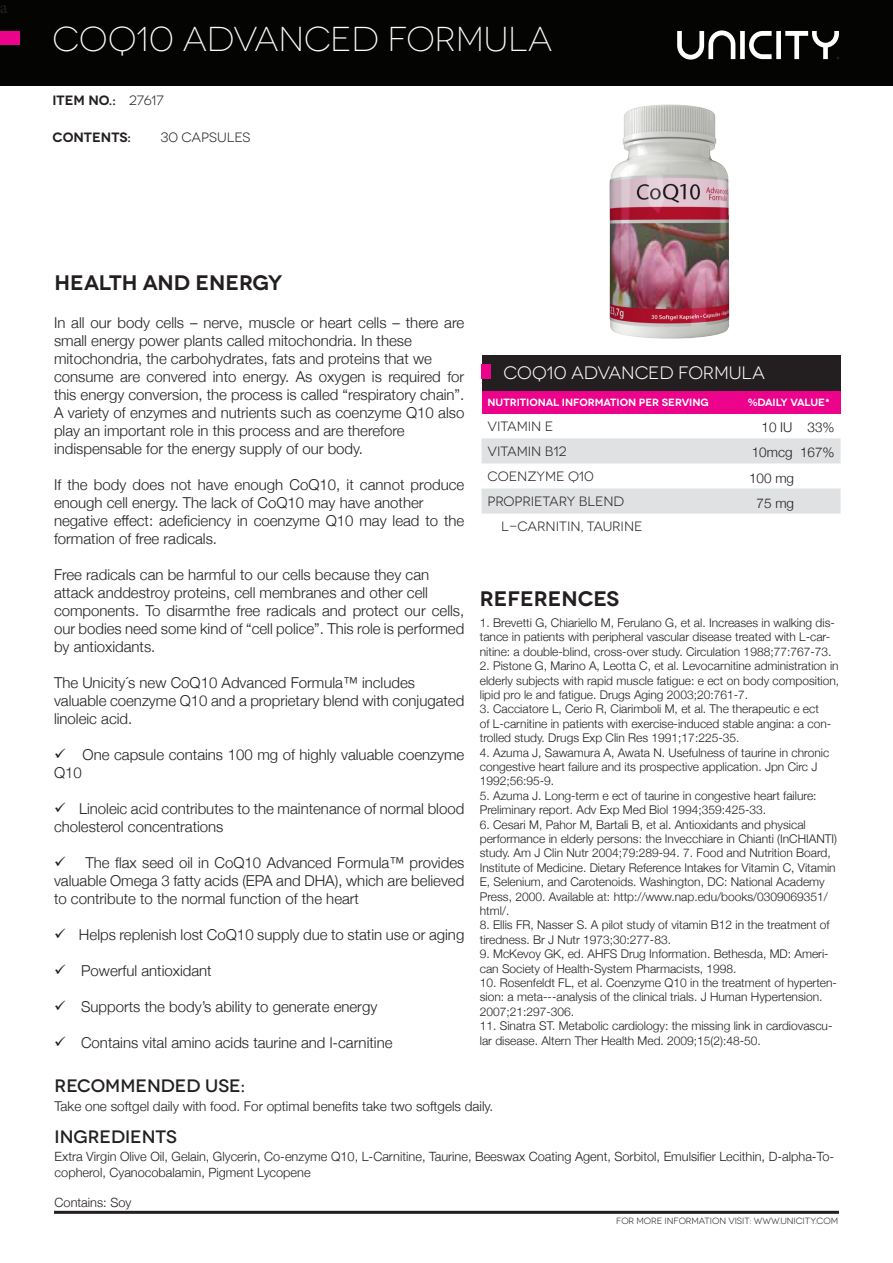
<style>
.page{position:relative;width:893px;height:1263px;background:#fff}
.page>*{position:absolute;margin:0;border:0;box-sizing:border-box;transform-origin:0 0}
.t1{font:300 34.5px "Novecentowide";letter-spacing:-.005em;color:#fff}
.t2{font:600 21px "Novecentowide";color:#231f20}
.t3{font:500 18px "Novecentowide";color:#231f20}
.t4{font:18px "Novecentowide";letter-spacing:-.01em;color:#fff}
.t5{font:18px "Minion Pro";color:#231f20}
.t6{font:300 15px/18px "Helvetica Neue";color:#231f20}
.t7{font:300 13.5px "Helvetica Neue";color:#231f20}
.t8{font:13.5px "Novecentowide";color:#231f20}
.t9{font:600 13.5px "Novecentowide";color:#231f20}
.t10{font:300 12.75px/15.3px "Helvetica Neue";color:#231f20}
.t11{font:300 12px/14.4px "Helvetica Neue";color:#231f20}
.t12{font:600 10.5px "Novecentowide";letter-spacing:-.01em;color:#fff}
.t13{font:9px "Novecentowide";letter-spacing:-.005em;color:#231f20}
.s1{font-weight:400}
</style>
<div class="page">
<div style="left:0;top:0;width:892px;height:86px;background:#040503"></div>
<div style="left:0;top:32px;width:19px;height:13px;background:#ed028c"></div>
<svg style="left:677px;top:30px;width:162px;height:30px"></svg>
<div style="left:482px;top:355px;width:358px;height:36px;background:#231f20"></div>
<div style="left:482px;top:391px;width:358px;height:22px;background:#ed028c"></div>
<svg style="left:482px;top:438px;width:358px;height:76px"></svg>
<div style="left:482px;top:364px;width:9px;height:15px;background:#ed028c"></div>
<hr style="left:54px;top:1211px;width:785px;height:3px;background:#231f20">
<img style="left:609px;top:104px;width:121px;height:235px">
<p class="t5" style="left:-1px;top:-5px;width:9px">a</p>
<p class="t1" style="left:53px;top:20px;width:502px">COQ10 ADVANCED FORMULA</p>
<p class="t9" style="left:53px;top:92px;width:113px">ITEM NO.: <span class="s1">27617</span></p>
<p class="t9" style="left:53px;top:129px;width:80px">CONTENTS:</p>
<p class="t8" style="left:161px;top:130px;width:91px">30 CAPSULES</p>
<p class="t2" style="left:55px;top:270px;width:229px">HEALTH AND ENERGY</p>
<p class="t6" style="left:54px;top:313px;width:412px">In all our body cells – nerve, muscle or heart cells – there are small energy power plants called mitochondria. In these</p>
<p class="t6" style="left:54px;top:349px;width:379px">mitochondria, the carbohydrates, fats and proteins that we</p>
<p class="t6" style="left:54px;top:367px;width:412px;text-align:justify">consume are convered into energy. As oxygen is required for this energy conversion, the process is called “respiratory chain”.<br>A variety of enzymes and nutrients such as coenzyme Q10 also play an important role in this process and are therefore</p>
<p class="t6" style="left:54px;top:439px;width:310px">indispensable for the energy supply of our body.</p>
<p class="t6" style="left:54px;top:475px;width:412px">If the body does not have enough CoQ10, it cannot produce enough cell energy. The lack of CoQ10 may have another</p>
<p class="t6" style="left:54px;top:511px;width:412px">negative effect: adeficiency in coenzyme Q10 may lead to the formation of free radicals.</p>
<p class="t6" style="left:54px;top:565px;width:377px">Free radicals can be harmful to our cells because they can</p>
<p class="t6" style="left:54px;top:583px;width:375px">attack anddestroy proteins, cell membranes and other cell</p>
<p class="t6" style="left:54px;top:601px;width:412px;text-align:justify">components. To disarmthe free radicals and protect our cells, our bodies need some kind of “cell police”. This role is performed by antioxidants.</p>
<p class="t6" style="left:54px;top:673px;width:363px">The Unicity´s new CoQ10 Advanced Formula™ includes</p>
<p class="t6" style="left:54px;top:691px;width:412px">valuable coenzyme Q10 and a proprietary blend with conjugated linoleic acid.</p>
<p class="t6" style="left:54px;top:745px;width:412px">✓ One capsule contains 100 mg of highly valuable coenzyme<br>Q10</p>
<p class="t6" style="left:54px;top:799px;width:412px">✓ Linoleic acid contributes to the maintenance of normal blood cholesterol concentrations</p>
<p class="t6" style="left:54px;top:853px;width:412px;text-align:justify">✓ The flax seed oil in CoQ10 Advanced Formula™ provides valuable Omega 3 fatty acids (EPA and DHA), which are believed to contribute to the normal function of the heart</p>
<p class="t6" style="left:54px;top:925px;width:412px">✓ Helps replenish lost CoQ10 supply due to statin use or aging</p>
<p class="t6" style="left:54px;top:961px;width:159px">✓ Powerful antioxidant</p>
<p class="t6" style="left:54px;top:997px;width:325px">✓ Supports the body’s ability to generate energy</p>
<p class="t6" style="left:54px;top:1033px;width:340px">✓ Contains vital amino acids taurine and l-carnitine</p>
<p class="t3" style="left:55px;top:1074px;width:192px">RECOMMENDED USE:</p>
<p class="t4" style="left:503px;top:362px;width:263px">COQ10 ADVANCED FORMULA</p>
<p class="t12" style="left:488px;top:396px;width:223px">NUTRITIONAL INFORMATION PER SERVING</p>
<p class="t12" style="left:748px;top:396px;width:84px">%DAILY VALUE*</p>
<p class="t8" style="left:488px;top:418px;width:67px">VITAMIN E</p>
<p class="t7" style="left:761px;top:417px;width:75px">10 IU 33%</p>
<p class="t8" style="left:488px;top:443px;width:80px">VITAMIN B12</p>
<p class="t7" style="left:752px;top:442px;width:84px">10mcg 167%</p>
<p class="t8" style="left:488px;top:468px;width:108px">COENZYME Q10</p>
<p class="t7" style="left:749px;top:467px;width:47px">100 mg</p>
<p class="t8" style="left:488px;top:493px;width:138px">PROPRIETARY BLEND</p>
<p class="t7" style="left:757px;top:492px;width:39px">75 mg</p>
<p class="t8" style="left:501px;top:519px;width:143px">L-CARNITIN, TAURINE</p>
<p class="t2" style="left:480px;top:586px;width:141px">REFERENCES</p>
<p class="t11" style="left:480px;top:615px;width:357px">1. Brevetti G, Chiariello M, Ferulano G, et al. Increases in walking dis&shy;tance in patients with peripheral vascular disease treated with L-car&shy;nitine: a double-blind, cross-over study. Circulation 1988;77:767-73.</p>
<p class="t11" style="left:480px;top:658px;width:361px;text-align:justify">2. Pistone G, Marino A, Leotta C, et al. Levocarnitine administration in elderly subjects with rapid muscle fatigue: e ect on body composition, lipid pro le and fatigue. Drugs Aging 2003;20:761-7.</p>
<p class="t11" style="left:480px;top:701px;width:353px">3. Cacciatore L, Cerio R, Ciarimboli M, et al. The therapeutic e ect of L-carnitine in patients with exercise-induced stable angina: a con&shy;trolled study. Drugs Exp Clin Res 1991;17:225-35.</p>
<p class="t11" style="left:480px;top:744px;width:351px">4. Azuma J, Sawamura A, Awata N. Usefulness of taurine in chronic congestive heart failure and its prospective application. Jpn Circ J<br>1992;56:95-9.</p>
<p class="t11" style="left:480px;top:787px;width:338px">5. Azuma J. Long-term e ect of taurine in congestive heart failure:<br>Preliminary report. Adv Exp Med Biol 1994;359:425-33.</p>
<p class="t11" style="left:480px;top:816px;width:359px">6. Cesari M, Pahor M, Bartali B, et al. Antioxidants and physical performance in elderly persons: the Invecchiare in Chianti (InCHIANTI) study. Am J Clin Nutr 2004;79:289-94. 7. Food and Nutrition Board, Institute of Medicine. Dietary Reference Intakes for Vitamin C, Vitamin E, Selenium, and Carotenoids. Washington, DC: National Academy Press, 2000. Available at: http://www.nap.edu/books/0309069351/ html/.</p>
<p class="t11" style="left:480px;top:917px;width:351px">8. Ellis FR, Nasser S. A pilot study of vitamin B12 in the treatment of tiredness. Br J Nutr 1973;30:277-83.</p>
<p class="t11" style="left:480px;top:946px;width:350px">9. McKevoy GK, ed. AHFS Drug Information. Bethesda, MD: Ameri&shy;can Society of Health-System Pharmacists, 1998.</p>
<p class="t11" style="left:480px;top:975px;width:359px">10. Rosenfeldt FL, et al. Coenzyme Q10 in the treatment of hyperten&shy;sion: a meta--‐analysis of the clinical trials. J Human Hypertension.<br>2007;21:297-306.</p>
<p class="t11" style="left:480px;top:1018px;width:354px">11. Sinatra ST. Metabolic cardiology: the missing link in cardiovascu&shy;lar disease. Altern Ther Health Med. 2009;15(2):48-50.</p>
<p class="t7" style="left:55px;top:1095px;width:440px">Take one softgel daily with food. For optimal benefits take two softgels daily.</p>
<p class="t3" style="left:55px;top:1126px;width:124px">INGREDIENTS</p>
<p class="t10" style="left:55px;top:1148px;width:781px">Extra Virgin Olive Oil, Gelain, Glycerin, Co-enzyme Q10, L-Carnitine, Taurine, Beeswax Coating Agent, Sorbitol, Emulsifier Lecithin, D-alpha-To&shy;copherol, Cyanocobalamin, Pigment Lycopene</p>
<p class="t10" style="left:55px;top:1194px;width:78px">Contains: Soy</p>
<p class="t13" style="left:616px;top:1215px;width:223px">FOR MORE INFORMATION VISIT: WWW.UNICITY.COM</p>
</div>
